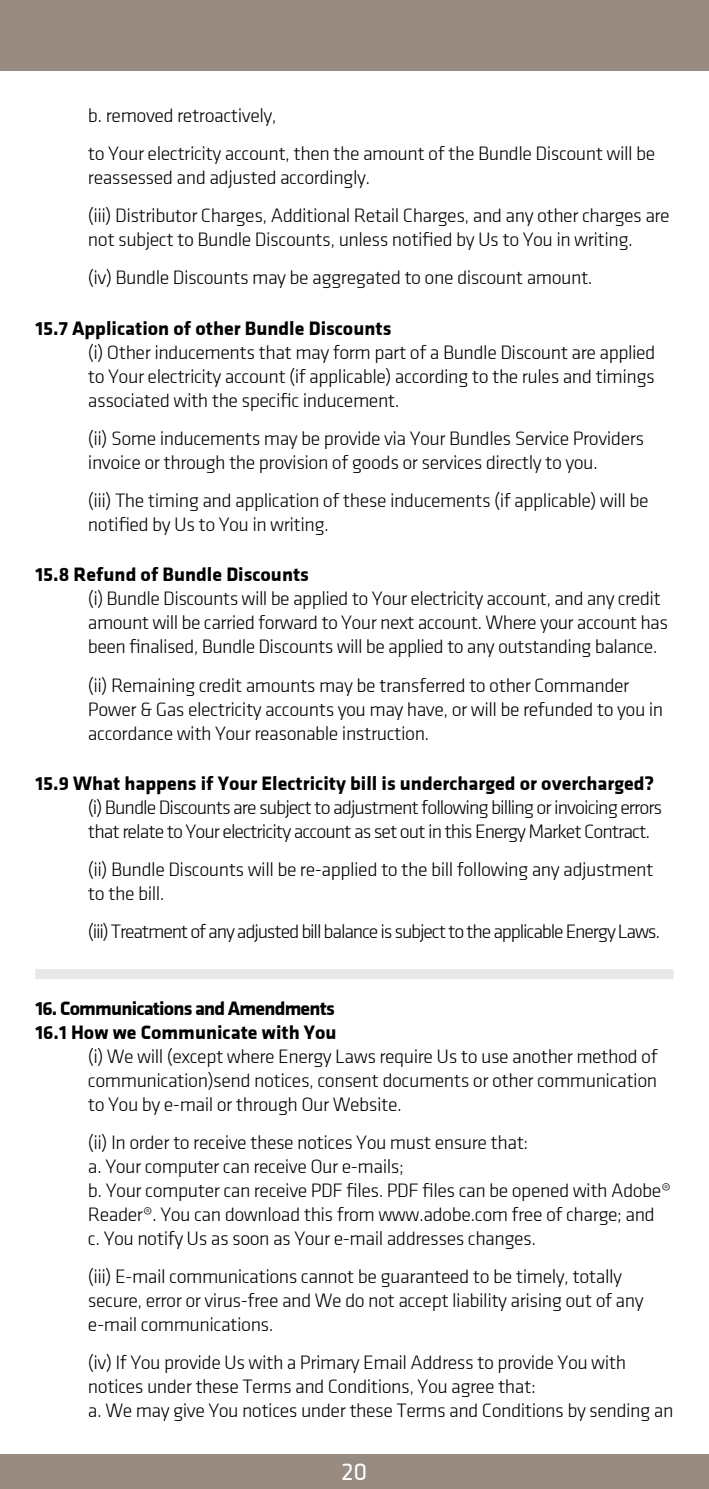
<style>
.page{position:relative;width:709px;height:1489px;background:#fff}
.page>*{position:absolute;margin:0;border:0;box-sizing:border-box;transform-origin:0 0}
.t1{font:25px "Klavika Basic";color:#fff}
.t2{font:300 20px/24px "Klavika Basic";letter-spacing:-.025em;color:#000}
.t3{font:300 20px/24px "Klavika Basic";letter-spacing:-.05em;color:#000}
.t4{font:700 20px "Klavika Basic";color:#000}
.t5{font:300 20px "Klavika Basic";letter-spacing:-.06em;color:#000}
.t6{font:700 20px/24px "Klavika Basic";letter-spacing:-.04em;color:#000}
</style>
<div class="page">
<div style="left:0;top:0;width:709px;height:71px;background:#978b82"></div>
<div style="left:0;top:1454px;width:709px;height:34px;background:#978b82"></div>
<div style="left:35px;top:969px;width:638px;height:10px;background:#e6e7e8"></div>
<p class="t2" style="left:88px;top:96px;width:569px;line-height:38.2px">b. removed retroactively,<br>to Your electricity account, then the amount of the Bundle Discount will be</p>
<p class="t2" style="left:88px;top:159px;width:583px;line-height:38.2px">reassessed and adjusted accordingly.<br>(iii) Distributor Charges, Additional Retail Charges, and any other charges are</p>
<p class="t2" style="left:88px;top:221px;width:546px;line-height:38.2px">not subject to Bundle Discounts, unless notified by Us to You in writing. (iv) Bundle Discounts may be aggregated to one discount amount.</p>
<p class="t4" style="left:35px;top:317px;width:357px">15.7 Application of other Bundle Discounts</p>
<p class="t2" style="left:88px;top:340px;width:569px;text-align:justify">(i) Other inducements that may form part of a Bundle Discount are applied to Your electricity account (if applicable) according to the rules and timings associated with the specific inducement.</p>
<p class="t2" style="left:88px;top:426px;width:558px">(ii) Some inducements may be provide via Your Bundles Service Providers invoice or through the provision of goods or services directly to you.</p>
<p class="t2" style="left:88px;top:489px;width:562px">(iii) The timing and application of these inducements (if applicable) will be notified by Us to You in writing.</p>
<p class="t4" style="left:35px;top:563px;width:275px">15.8 Refund of Bundle Discounts</p>
<p class="t2" style="left:88px;top:587px;width:581px">(i) Bundle Discounts will be applied to Your electricity account, and any credit amount will be carried forward to Your next account. Where your account has been finalised, Bundle Discounts will be applied to any outstanding balance.</p>
<p class="t2" style="left:88px;top:673px;width:577px">(ii) Remaining credit amounts may be transferred to other Commander<br>Power &amp; Gas electricity accounts you may have, or will be refunded to you in accordance with Your reasonable instruction.</p>
<p class="t4" style="left:35px;top:772px;width:620px">15.9 What happens if Your Electricity bill is undercharged or overcharged?</p>
<p class="t3" style="left:88px;top:795px;width:576px">(i) Bundle Discounts are subject to adjustment following billing or invoicing errors that relate to Your electricity account as set out in this Energy Market Contract.</p>
<p class="t2" style="left:88px;top:857px;width:567px">(ii) Bundle Discounts will be re-applied to the bill following any adjustment to the bill.</p>
<p class="t5" style="left:88px;top:921px;width:574px">(iii) Treatment of any adjusted bill balance is subject to the applicable Energy Laws.</p>
<p class="t6" style="left:35px;top:995px;width:303px">16. Communications and Amendments<br>16.1 How we Communicate with You</p>
<p class="t2" style="left:88px;top:1044px;width:571px;text-align:justify">(i) We will (except where Energy Laws require Us to use another method of communication)send notices, consent documents or other communication to You by e-mail or through Our Website.</p>
<p class="t2" style="left:88px;top:1130px;width:584px">(ii) In order to receive these notices You must ensure that:<br>a. Your computer can receive Our e-mails;<br>b. Your computer can receive PDF files. PDF files can be opened with Adobe® Reader®. You can download this from www.adobe.com free of charge; and c. You notify Us as soon as Your e-mail addresses changes.</p>
<p class="t2" style="left:88px;top:1264px;width:557px">(iii) E-mail communications cannot be guaranteed to be timely, totally secure, error or virus-free and We do not accept liability arising out of any e-mail communications.</p>
<p class="t2" style="left:88px;top:1350px;width:587px">(iv) If You provide Us with a Primary Email Address to provide You with notices under these Terms and Conditions, You agree that:<br>a. We may give You notices under these Terms and Conditions by sending an</p>
<p class="t1" style="left:341px;top:1458px;width:27px">20</p>
</div>
